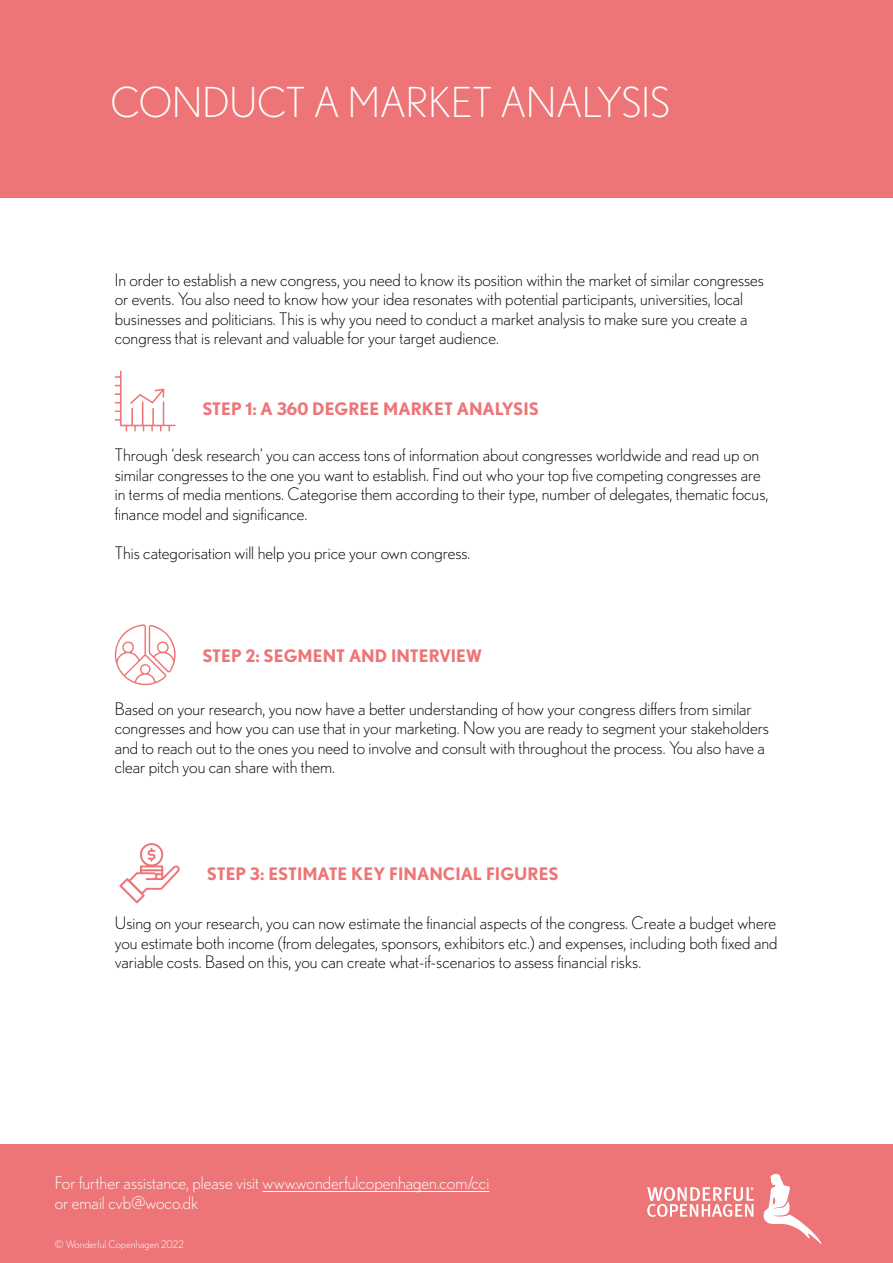
<style>
.page{position:relative;width:893px;height:1263px;background:#fff}
.page>*{position:absolute;margin:0;border:0;box-sizing:border-box;transform-origin:0 0}
.t1{font:300 41.25px "Nobel";color:#fff}
.t2{font:300 17.25px/19.5px "Nobel";color:#000}
.t3{font:700 17.25px "Nobel";color:#ed7577}
.t4{font:300 17.25px/19.5px "Nobel";color:#fff}
.t5{font:300 10.5px "Nobel";color:#fff}
</style>
<div class="page">
<div style="left:0;top:1144px;width:893px;height:119px;background:#ed7577"></div>
<svg style="left:763px;top:1174px;width:59px;height:70px"></svg>
<svg style="left:647px;top:1187px;width:107px;height:30px"></svg>
<hr style="left:263px;top:1191px;width:226px;height:1px;background:#fff">
<div style="left:0;top:0;width:893px;height:198px;background:#ed7577"></div>
<svg style="left:115px;top:624px;width:61px;height:61px"></svg>
<svg style="left:119px;top:843px;width:61px;height:60px"></svg>
<svg style="left:115px;top:371px;width:61px;height:60px"></svg>
<h1 class="t1" style="left:111px;top:79px;width:561px">CONDUCT A MARKET ANALYSIS</h1>
<p class="t2" style="left:115px;top:270px;width:651px">In order to establish a new congress, you need to know its position within the market of similar congresses or events. You also need to know how your idea resonates with potential participants, universities, local businesses and politicians. This is why you need to conduct a market analysis to make sure you create a congress that is relevant and valuable for your target audience.</p>
<p class="t3" style="left:202px;top:398px;width:338px">STEP 1: A 360 DEGREE MARKET ANALYSIS</p>
<p class="t2" style="left:115px;top:445px;width:655px">Through ‘desk research’ you can access tons of information about congresses worldwide and read up on similar congresses to the one you want to establish. Find out who your top five competing congresses are in terms of media mentions. Categorise them according to their type, number of delegates, thematic focus, finance model and significance.</p>
<p class="t2" style="left:115px;top:543px;width:357px">This categorisation will help you price your own congress.</p>
<p class="t3" style="left:202px;top:645px;width:281px">STEP 2: SEGMENT AND INTERVIEW</p>
<p class="t2" style="left:115px;top:699px;width:656px">Based on your research, you now have a better understanding of how your congress differs from similar congresses and how you can use that in your marketing. Now you are ready to segment your stakeholders and to reach out to the ones you need to involve and consult with throughout the process. You also have a clear pitch you can share with them.</p>
<p class="t3" style="left:207px;top:864px;width:353px">STEP 3: ESTIMATE KEY FINANCIAL FIGURES</p>
<p class="t2" style="left:115px;top:913px;width:664px;text-align:justify">Using on your research, you can now estimate the financial aspects of the congress. Create a budget where you estimate both income (from delegates, sponsors, exhibitors etc.) and expenses, including both fixed and variable costs. Based on this, you can create what-if-scenarios to assess financial risks.</p>
<p class="t4" style="left:55px;top:1173px;width:436px">For further assistance, please visit www.wonderfulcopenhagen.com/cci or email cvb@woco.dk</p>
<p class="t5" style="left:55px;top:1238px;width:130px">© Wonderful Copenhagen 2022</p>
</div>
